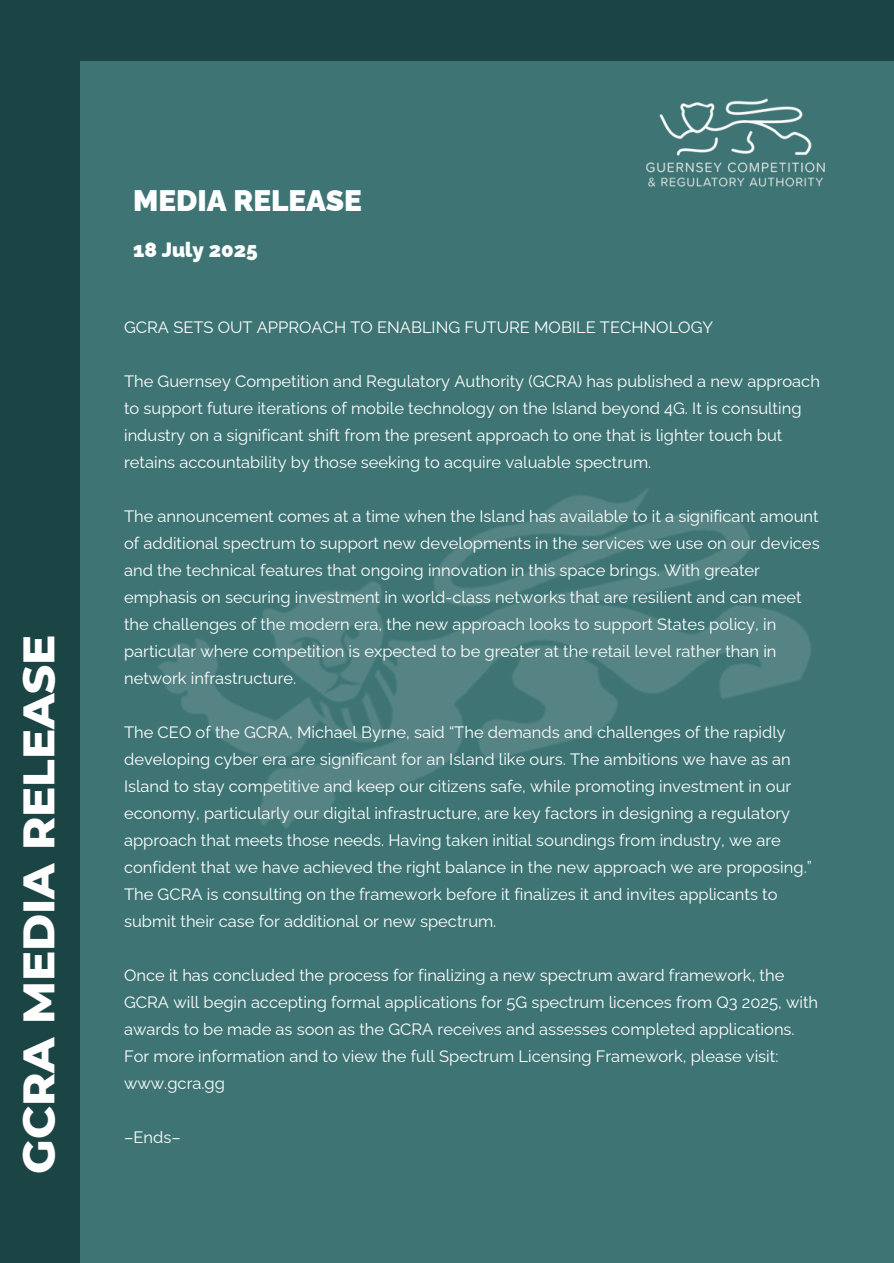
<style>
.page{position:relative;width:894px;height:1263px;background:#fff}
.page>*{position:absolute;margin:0;border:0;box-sizing:border-box;transform-origin:0 0}
.t1{font:800 45px "Montserrat";color:#fff}
.t2{font:900 29.7px "Raleway";color:#fff}
.t3{font:900 20.7px "Raleway";color:#fff}
.t4{font:16.5px/27px "Raleway";color:#fff}
</style>
<div class="page">
<div style="left:0;top:0;width:893px;height:1263px;background:#1b4444"></div>
<div style="left:80px;top:61px;width:814px;height:1202px;background:#3e7474"></div>
<img style="left:158px;top:488px;width:653px;height:340px">
<img style="left:646px;top:98px;width:179px;height:89px">
<p class="t1" style="left:11px;top:1174px;width:541px;rotate:-90deg">GCRA MEDIA RELEASE</p>
<p class="t2" style="left:133px;top:183px;width:230px">MEDIA RELEASE</p>
<p class="t3" style="left:133px;top:237px;width:126px">18 July 2025</p>
<h2 class="t4" style="left:124px;top:313px;width:591px">GCRA SETS OUT APPROACH TO ENABLING FUTURE MOBILE TECHNOLOGY</h2>
<h3 class="t4" style="left:124px;top:367px;width:697px">The Guernsey Competition and Regulatory Authority (GCRA) has published a new approach to support future iterations of mobile technology on the Island beyond 4G. It is consulting industry on a significant shift from the present approach to one that is lighter touch but retains accountability by those seeking to acquire valuable spectrum.</h3>
<h4 class="t4" style="left:124px;top:502px;width:697px">The announcement comes at a time when the Island has available to it a significant amount of additional spectrum to support new developments in the services we use on our devices and the technical features that ongoing innovation in this space brings. With greater emphasis on securing investment in world-class networks that are resilient and can meet the challenges of the modern era, the new approach looks to support States policy, in particular where competition is expected to be greater at the retail level rather than in network infrastructure.</h4>
<p class="t4" style="left:124px;top:718px;width:689px">The CEO of the GCRA, Michael Byrne, said “The demands and challenges of the rapidly developing cyber era are significant for an Island like ours. The ambitions we have as an Island to stay competitive and keep our citizens safe, while promoting investment in our economy, particularly our digital infrastructure, are key factors in designing a regulatory approach that meets those needs. Having taken initial soundings from industry, we are confident that we have achieved the right balance in the new approach we are proposing.”</p>
<p class="t4" style="left:124px;top:880px;width:655px">The GCRA is consulting on the framework before it finalizes it and invites applicants to submit their case for additional or new spectrum.</p>
<p class="t4" style="left:124px;top:961px;width:696px">Once it has concluded the process for finalizing a new spectrum award framework, the<br>GCRA will begin accepting formal applications for 5G spectrum licences from Q3 2025, with awards to be made as soon as the GCRA receives and assesses completed applications.</p>
<p class="t4" style="left:124px;top:1043px;width:656px">For more information and to view the full Spectrum Licensing Framework, please visit: www.gcra.gg</p>
<p class="t4" style="left:124px;top:1124px;width:58px">–Ends–</p>
</div>
